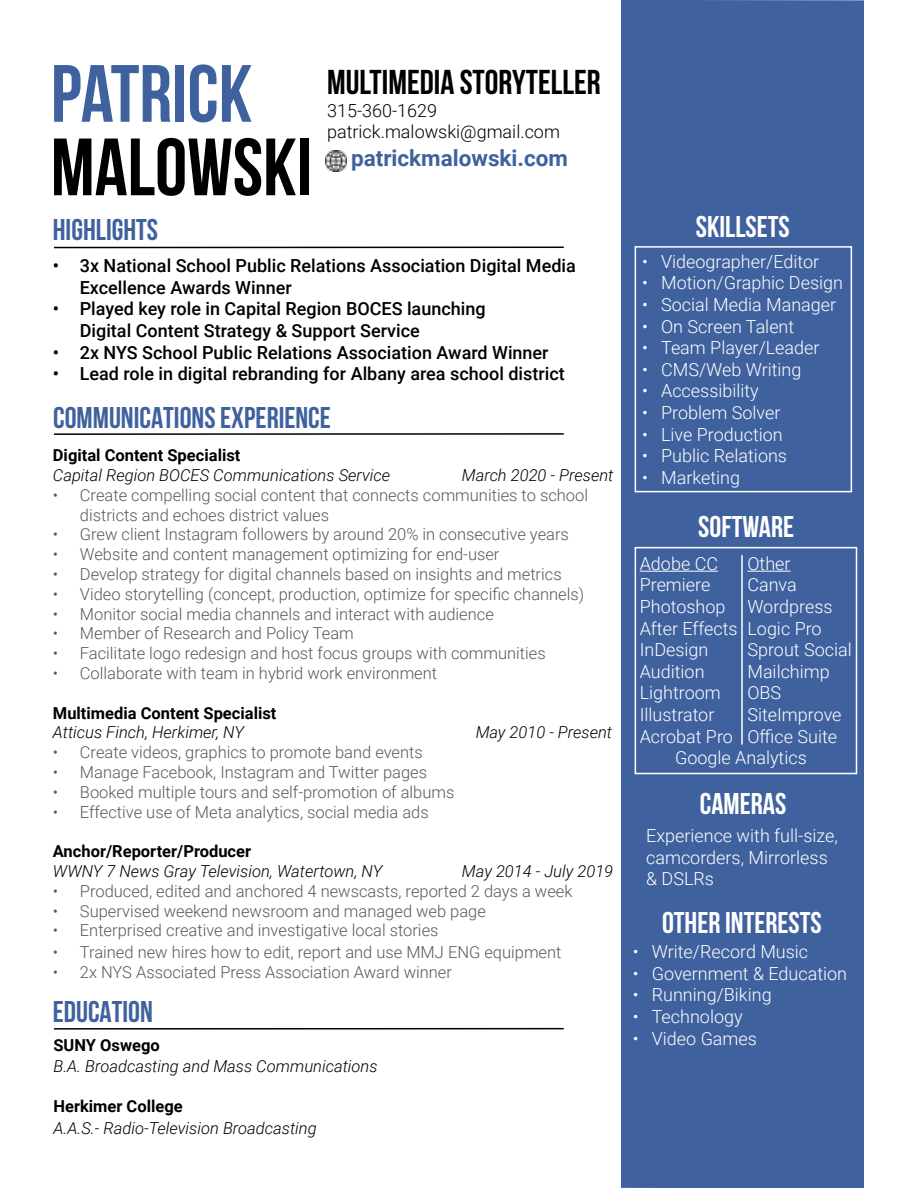
<style>
.page{position:relative;width:918px;height:1188px;background:#fff}
.page>*{position:absolute;margin:0;border:0;box-sizing:border-box;transform-origin:0 0}
.t1{font:700 81px "Bebas Neue";color:#000}
.t2{font:700 81px "Bebas Neue";color:#3f619e}
.t3{font:700 34.5px "Bebas Neue";color:#000}
.t4{font:700 30px "Bebas Neue";color:#3f619e}
.t5{font:700 30px "Bebas Neue";color:#fff}
.t6{font:700 22.5px "Roboto";color:#3f619e}
.t7{font:300 18px/21.6px "Roboto";color:#fff}
.t8{font:500 18px/21.6px "Roboto";color:#000}
.t9{font:300 18px/21.6px "Roboto";color:#000}
.t10{font:300 16.5px/19.8px "Roboto";color:#58595b}
.t11{font:italic 300 16.5px "Roboto";color:#000}
.t12{font:700 16.5px "Roboto";color:#000}
</style>
<div class="page">
<div style="left:621px;top:0;width:243px;height:1188px;background:#3f619e"></div>
<hr style="left:640px;top:571px;width:78px;height:1px;background:#fff">
<hr style="left:747px;top:571px;width:44px;height:1px;background:#fff">
<hr style="left:54px;top:247px;width:510px;height:1px;background:#000">
<hr style="left:54px;top:433px;width:510px;height:2px;background:#000">
<hr style="left:54px;top:1028px;width:510px;height:2px;background:#000">
<div style="left:635px;top:246px;width:217px;height:246px;border:2px solid #fff"></div>
<hr style="left:741px;top:555px;width:2px;height:190px;background:#fff">
<img style="left:326px;top:151px;width:20px;height:20px">
<div style="left:635px;top:547px;width:222px;height:227px;border:2px solid #fff"></div>
<h1 class="t2" style="left:51px;top:49px;width:203px">PATRICK</h1>
<h1 class="t1" style="left:51px;top:123px;width:263px">MALOWSKI</h1>
<h3 class="t4" style="left:53px;top:213px;width:107px">HIGHLIGHTS</h3>
<h2 class="t3" style="left:327px;top:63px;width:275px">MULTIMEDIA STORYTELLER</h2>
<p class="t9" style="left:327px;top:99px;width:234px">315-360-1629 patrick.malowski@gmail.com</p>
<h3 class="t6" style="left:351px;top:142px;width:219px">patrickmalowski.com</h3>
<p class="t8" style="left:80px;top:254px;width:498px;text-indent:-27px">• 3x National School Public Relations Association Digital Media<br>Excellence Awards Winner</p>
<p class="t8" style="left:80px;top:298px;width:407px;text-indent:-27px">• Played key role in Capital Region BOCES launching<br>Digital Content Strategy &amp; Support Service</p>
<p class="t8" style="left:53px;top:341px;width:497px">• 2x NYS School Public Relations Association Award Winner</p>
<p class="t8" style="left:53px;top:362px;width:513px">• Lead role in digital rebranding for Albany area school district</p>
<h3 class="t4" style="left:53px;top:401px;width:279px">COMMUNICATIONS EXPERIENCE</h3>
<p class="t12" style="left:53px;top:444px;width:189px">Digital Content Specialist</p>
<p class="t11" style="left:53px;top:464px;width:339px">Capital Region BOCES Communications Service</p>
<p class="t11" style="left:462px;top:464px;width:153px">March 2020 - Present</p>
<p class="t10" style="left:80px;top:484px;width:510px;text-indent:-27px">• Create compelling social content that connects communities to school districts and echoes district values</p>
<p class="t10" style="left:53px;top:524px;width:518px">• Grew client Instagram followers by around 20% in consecutive years</p>
<p class="t10" style="left:53px;top:544px;width:448px">• Website and content management optimizing for end-user</p>
<p class="t10" style="left:53px;top:564px;width:510px">• Develop strategy for digital channels based on insights and metrics</p>
<p class="t10" style="left:53px;top:583px;width:533px">• Video storytelling (concept, production, optimize for specific channels)</p>
<p class="t10" style="left:53px;top:603px;width:442px">• Monitor social media channels and interact with audience</p>
<p class="t10" style="left:53px;top:623px;width:302px">• Member of Research and Policy Team</p>
<p class="t10" style="left:53px;top:643px;width:494px">• Facilitate logo redesign and host focus groups with communities</p>
<p class="t10" style="left:53px;top:663px;width:386px">• Collaborate with team in hybrid work environment</p>
<p class="t12" style="left:53px;top:701px;width:225px">Multimedia Content Specialist</p>
<p class="t11" style="left:53px;top:721px;width:193px">Atticus Finch, Herkimer, NY</p>
<p class="t11" style="left:476px;top:721px;width:138px">May 2010 - Present</p>
<p class="t10" style="left:53px;top:742px;width:371px">• Create videos, graphics to promote band events</p>
<p class="t10" style="left:53px;top:762px;width:376px">• Manage Facebook, Instagram and Twitter pages</p>
<p class="t10" style="left:53px;top:781px;width:403px">• Booked multiple tours and self-promotion of albums</p>
<p class="t10" style="left:53px;top:801px;width:377px">• Effective use of Meta analytics, social media ads</p>
<p class="t12" style="left:53px;top:840px;width:200px">Anchor/Reporter/Producer</p>
<p class="t11" style="left:53px;top:860px;width:331px">WWNY 7 News Gray Television, Watertown, NY</p>
<p class="t11" style="left:462px;top:860px;width:153px">May 2014 - July 2019</p>
<p class="t10" style="left:53px;top:880px;width:521px">• Produced, edited and anchored 4 newscasts, reported 2 days a week</p>
<p class="t10" style="left:53px;top:900px;width:435px">• Supervised weekend newsroom and managed web page</p>
<p class="t10" style="left:53px;top:920px;width:387px">• Enterprised creative and investigative local stories</p>
<p class="t10" style="left:53px;top:942px;width:510px">• Trained new hires how to edit, report and use MMJ ENG equipment</p>
<p class="t10" style="left:53px;top:961px;width:401px">• 2x NYS Associated Press Association Award winner</p>
<h3 class="t4" style="left:53px;top:995px;width:102px">EDUCATION</h3>
<p class="t12" style="left:53px;top:1033px;width:108px">SUNY Oswego</p>
<p class="t11" style="left:53px;top:1055px;width:326px">B.A. Broadcasting and Mass Communications</p>
<p class="t12" style="left:53px;top:1095px;width:131px">Herkimer College</p>
<p class="t11" style="left:53px;top:1116px;width:265px">A.A.S.- Radio-Television Broadcasting</p>
<h3 class="t5" style="left:696px;top:210px;width:95px">SKILLSETS</h3>
<p class="t7" style="left:642px;top:250px;width:178px">• Videographer/Editor</p>
<p class="t7" style="left:642px;top:271px;width:202px">• Motion/Graphic Design</p>
<p class="t7" style="left:642px;top:293px;width:196px">• Social Media Manager</p>
<p class="t7" style="left:642px;top:315px;width:154px">• On Screen Talent</p>
<p class="t7" style="left:642px;top:336px;width:179px">• Team Player/Leader</p>
<p class="t7" style="left:642px;top:358px;width:161px">• CMS/Web Writing</p>
<p class="t7" style="left:642px;top:379px;width:118px">• Accessibility</p>
<p class="t7" style="left:642px;top:401px;width:140px">• Problem Solver</p>
<p class="t7" style="left:642px;top:423px;width:142px">• Live Production</p>
<p class="t7" style="left:642px;top:444px;width:146px">• Public Relations</p>
<p class="t7" style="left:642px;top:466px;width:99px">• Marketing</p>
<h3 class="t5" style="left:698px;top:510px;width:97px">SOFTWARE</h3>
<p class="t7" style="left:640px;top:552px;width:99px">Adobe CC<br>Premiere<br>Photoshop<br>After Effects<br>InDesign<br>Audition<br>Lightroom<br>Illustrator<br>Acrobat Pro</p>
<p class="t7" style="left:747px;top:552px;width:45px">Other</p>
<p class="t7" style="left:747px;top:574px;width:51px">Canva</p>
<p class="t7" style="left:747px;top:595px;width:87px">Wordpress</p>
<p class="t7" style="left:747px;top:617px;width:76px">Logic Pro</p>
<p class="t7" style="left:747px;top:638px;width:106px">Sprout Social</p>
<p class="t7" style="left:747px;top:660px;width:84px">Mailchimp</p>
<p class="t7" style="left:747px;top:682px;width:35px">OBS</p>
<p class="t7" style="left:747px;top:703px;width:96px">SiteImprove</p>
<p class="t7" style="left:747px;top:725px;width:91px">Office Suite</p>
<p class="t7" style="left:675px;top:747px;width:133px">Google Analytics</p>
<h3 class="t5" style="left:700px;top:787px;width:88px">CAMERAS</h3>
<p class="t7" style="left:646px;top:824px;width:193px">Experience with full-size, camcorders, Mirrorless &amp; DSLRs</p>
<h3 class="t5" style="left:662px;top:906px;width:161px">OTHER INTERESTS</h3>
<p class="t7" style="left:633px;top:940px;width:177px">• Write/Record Music</p>
<p class="t7" style="left:633px;top:962px;width:216px">• Government &amp; Education</p>
<p class="t7" style="left:633px;top:983px;width:140px">• Running/Biking</p>
<p class="t7" style="left:633px;top:1005px;width:111px">• Technology</p>
<p class="t7" style="left:633px;top:1027px;width:126px">• Video Games</p>
</div>
